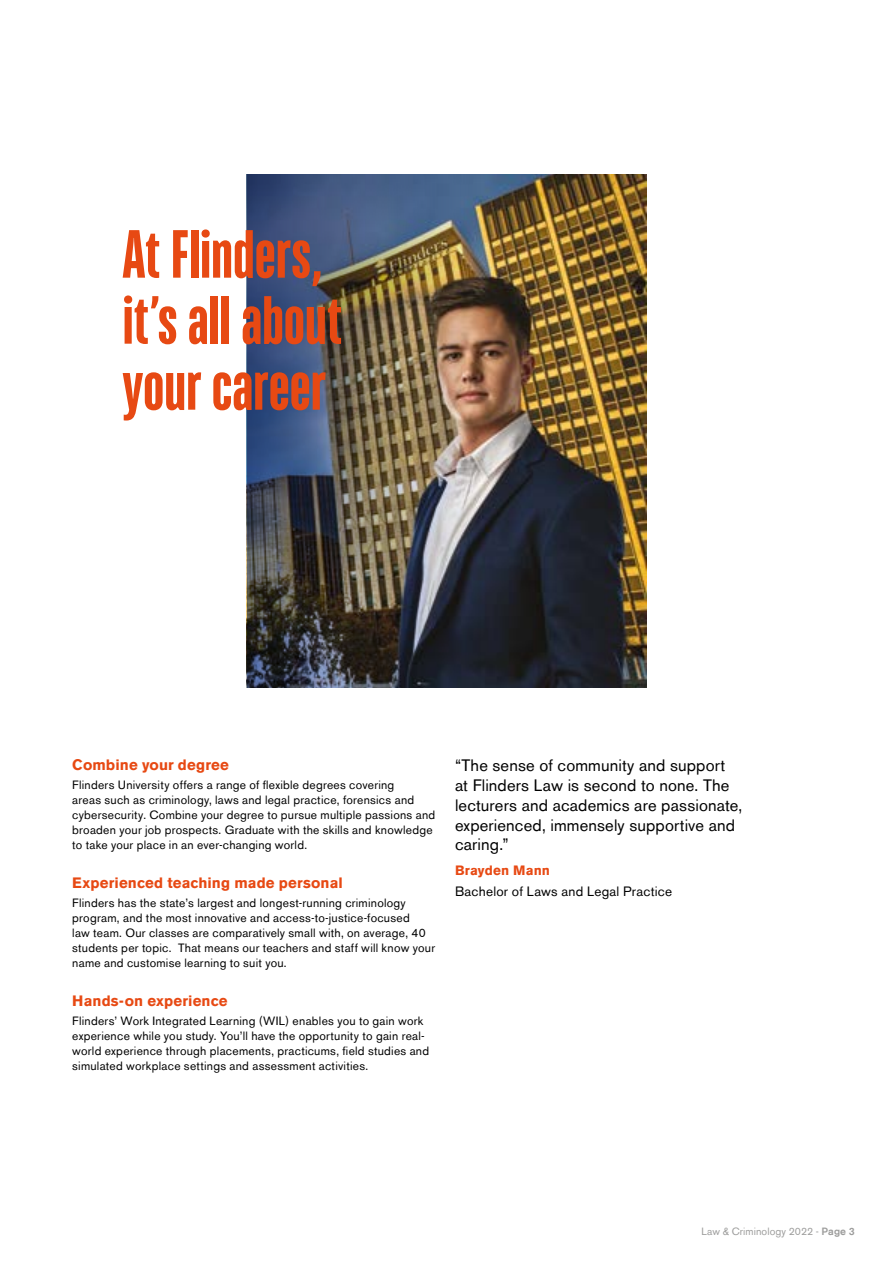
<style>
.page{position:relative;width:893px;height:1263px;background:#fff}
.page>*{position:absolute;margin:0;border:0;box-sizing:border-box;transform-origin:0 0}
.t1{font:700 67.95px/66px "TT Bluescreens";letter-spacing:-.005em;color:#e74913}
.t2{font:16.5px/19.8px "Akzidenz Grotesk BE";letter-spacing:.01em;color:#000}
.t3{font:700 15px "Akzidenz Grotesk BE";letter-spacing:.01em;color:#e74913}
.t4{font:13.5px "Akzidenz Grotesk BE";letter-spacing:.02em;color:#000}
.t5{font:700 13.5px "Akzidenz Grotesk BE";letter-spacing:.01em;color:#e74913}
.t6{font:12px/15px "Akzidenz Grotesk BE";letter-spacing:.02em;color:#000}
.t7{font:10.5px "Akzidenz Grotesk BE";letter-spacing:.01em;color:#9d9d9c}
.s1{font-family:"Berthold Akzidenz Grotesk BE Md 2"}
</style>
<div class="page">
<img style="left:480px;top:174px;width:166px;height:513px">
<img style="left:247px;top:174px;width:233px;height:514px">
<h1 class="t1" style="left:122px;top:220px;width:221px">At Flinders, it’s all about your career</h1>
<p class="t3" style="left:72px;top:756px;width:158px">Combine your degree</p>
<p class="t6" style="left:72px;top:778px;width:364px">Flinders University offers a range of flexible degrees covering<br>areas such as criminology, laws and legal practice, forensics and cybersecurity. Combine your degree to pursue multiple passions and broaden your job prospects. Graduate with the skills and knowledge to take your place in an ever-changing world.</p>
<p class="t3" style="left:72px;top:874px;width:272px">Experienced teaching made personal</p>
<p class="t6" style="left:72px;top:895px;width:364px">Flinders has the state’s largest and longest-running criminology program, and the most innovative and access-to-justice-focused<br>law team. Our classes are comparatively small with, on average, 40 students per topic. That means our teachers and staff will know your name and customise learning to suit you.</p>
<p class="t3" style="left:72px;top:992px;width:157px">Hands-on experience</p>
<p class="t6" style="left:72px;top:1013px;width:358px">Flinders’ Work Integrated Learning (WIL) enables you to gain work experience while you study. You’ll have the opportunity to gain real&shy;world experience through placements, practicums, field studies and simulated workplace settings and assessment activities.</p>
<h2 class="t2" style="left:455px;top:755px;width:289px">“The sense of community and support at Flinders Law is second to none. The lecturers and academics are passionate, experienced, immensely supportive and caring.”</h2>
<p class="t5" style="left:455px;top:862px;width:97px">Brayden Mann</p>
<p class="t4" style="left:455px;top:883px;width:219px">Bachelor of Laws and Legal Practice</p>
<p class="t7" style="left:701px;top:1225px;width:155px">Law &amp; Criminology 2022 - <span class="s1">Page 3</span></p>
</div>
